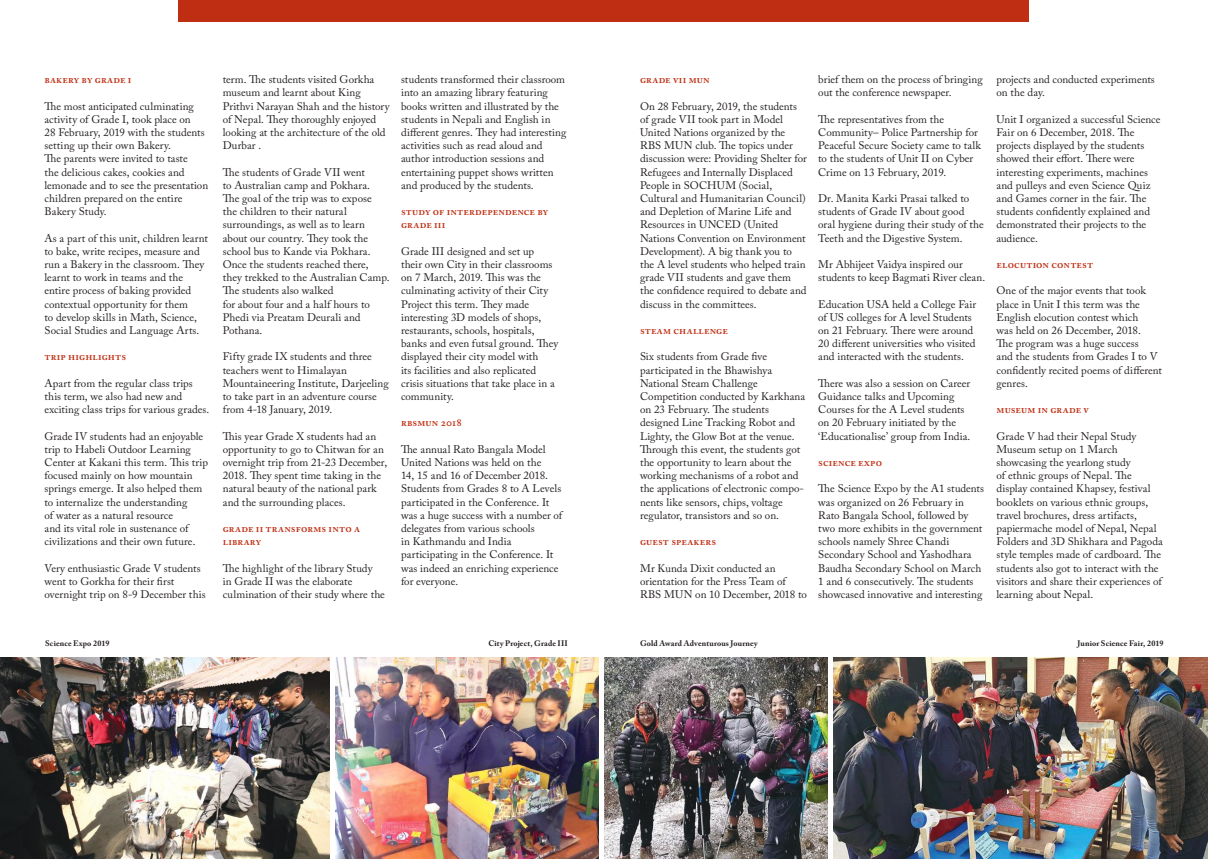
<style>
.page{position:relative;width:1208px;height:859px;background:#fff}
.page>*{position:absolute;margin:0;border:0;box-sizing:border-box;transform-origin:0 0}
.t1{font:11px/13.2px "Adobe Caslon Pro";color:#241f1f}
.t2{font:600 11px/13.2px "Adobe Caslon Pro";letter-spacing:.01em;color:#bf2e12}
.t3{font:700 8px "Adobe Caslon Pro";letter-spacing:.015em;color:#241f1f}
</style>
<div class="page">
<img style="left:335px;top:657px;width:263px;height:202px">
<div style="left:179px;top:0;width:850px;height:21px;background:#bf2e12"></div>
<img style="left:604px;top:657px;width:223px;height:202px">
<img style="left:0;top:657px;width:329px;height:202px">
<img style="left:833px;top:657px;width:375px;height:202px">
<p class="t2" style="left:45px;top:73px;width:89px">bakery by grade i</p>
<p class="t1" style="left:45px;top:99px;width:165px">The most anticipated culminating activity of Grade I, took place on<br>28 February, 2019 with the students setting up their own Bakery.<br>The parents were invited to taste<br>the delicious cakes, cookies and lemonade and to see the presentation children prepared on the entire<br>Bakery Study.</p>
<p class="t1" style="left:45px;top:231px;width:165px">As a part of this unit, children learnt to bake, write recipes, measure and run a Bakery in the classroom. They learnt to work in teams and the entire process of baking provided contextual opportunity for them<br>to develop skills in Math, Science, Social Studies and Language Arts.</p>
<p class="t2" style="left:45px;top:350px;width:83px">trip highlights</p>
<p class="t1" style="left:45px;top:376px;width:166px">Apart from the regular class trips this term, we also had new and exciting class trips for various grades.</p>
<p class="t1" style="left:45px;top:429px;width:165px">Grade IV students had an enjoyable trip to Habeli Outdoor Learning Center at Kakani this term. This trip focused mainly on how mountain springs emerge. It also helped them to internalize the understanding<br>of water as a natural resource<br>and its vital role in sustenance of civilizations and their own future.</p>
<p class="t1" style="left:45px;top:561px;width:163px">Very enthusiastic Grade V students went to Gorkha for their first overnight trip on 8-9 December this</p>
<p class="t1" style="left:223px;top:73px;width:168px">term. The students visited Gorkha museum and learnt about King<br>Prithvi Narayan Shah and the history of Nepal. They thoroughly enjoyed looking at the architecture of the old<br>Durbar .</p>
<p class="t1" style="left:223px;top:165px;width:168px">The students of Grade VII went<br>to Australian camp and Pokhara.<br>The goal of the trip was to expose<br>the children to their natural surroundings, as well as to learn about our country. They took the school bus to Kande via Pokhara.<br>Once the students reached there, they trekked to the Australian Camp.<br>The students also walked<br>for about four and a half hours to<br>Phedi via Preatam Deurali and<br>Pothana.</p>
<p class="t1" style="left:223px;top:350px;width:167px">Fifty grade IX students and three teachers went to Himalayan<br>Mountaineering Institute, Darjeeling to take part in an adventure course from 4-18 January, 2019.</p>
<p class="t1" style="left:223px;top:429px;width:166px">This year Grade X students had an opportunity to go to Chitwan for an overnight trip from 21-23 December, 2018. They spent time taking in the natural beauty of the national park and the surrounding places.</p>
<p class="t2" style="left:223px;top:522px;width:139px">grade ii transforms into a library</p>
<p class="t1" style="left:223px;top:561px;width:164px">The highlight of the library Study<br>in Grade II was the elaborate culmination of their study where the</p>
<p class="t1" style="left:401px;top:73px;width:167px">students transformed their classroom into an amazing library featuring books written and illustrated by the students in Nepali and English in different genres. They had interesting activities such as read aloud and author introduction sessions and entertaining puppet shows written and produced by the students.</p>
<p class="t2" style="left:401px;top:205px;width:149px">study of interdependence by grade iii</p>
<p class="t1" style="left:401px;top:244px;width:159px">Grade III designed and set up<br>their own City in their classrooms on 7 March, 2019. This was the culminating activity of their City<br>Project this term. They made interesting 3D models of shops, restaurants, schools, hospitals, banks and even futsal ground. They displayed their city model with<br>its facilities and also replicated crisis situations that take place in a community.</p>
<p class="t2" style="left:401px;top:416px;width:63px">rbsmun 2018</p>
<p class="t1" style="left:401px;top:442px;width:163px">The annual Rato Bangala Model<br>United Nations was held on the<br>14, 15 and 16 of December 2018.<br>Students from Grades 8 to A Levels participated in the Conference. It was a huge success with a number of delegates from various schools<br>in Kathmandu and India participating in the Conference. It was indeed an enriching experience for everyone.</p>
<p class="t2" style="left:640px;top:73px;width:71px">grade vii mun</p>
<p class="t1" style="left:640px;top:99px;width:168px">On 28 February, 2019, the students of grade VII took part in Model<br>United Nations organized by the<br>RBS MUN club. The topics under discussion were: Providing Shelter for<br>Refugees and Internally Displaced<br>People in SOCHUM (Social,<br>Cultural and Humanitarian Council) and Depletion of Marine Life and<br>Resources in UNCED (United<br>Nations Convention on Environment<br>Development). A big thank you to the A level students who helped train grade VII students and gave them the confidence required to debate and discuss in the committees.</p>
<p class="t2" style="left:640px;top:324px;width:89px">steam challenge</p>
<p class="t1" style="left:640px;top:350px;width:167px">Six students from Grade five participated in the Bhawishya<br>National Steam Challenge<br>Competition conducted by Karkhana on 23 February. The students designed Line Tracking Robot and<br>Lighty, the Glow Bot at the venue.<br>Through this event, the students got the opportunity to learn about the working mechanisms of a robot and the applications of electronic compo&shy;nents like sensors, chips, voltage regulator, transistors and so on.</p>
<p class="t2" style="left:640px;top:535px;width:78px">guest speakers</p>
<p class="t1" style="left:640px;top:561px;width:168px">Mr Kunda Dixit conducted an orientation for the Press Team of<br>RBS MUN on 10 December, 2018 to</p>
<p class="t1" style="left:818px;top:73px;width:166px">brief them on the process of bringing out the conference newspaper.</p>
<p class="t1" style="left:818px;top:112px;width:164px">The representatives from the<br>Community– Police Partnership for<br>Peaceful Secure Society came to talk to the students of Unit II on Cyber<br>Crime on 13 February, 2019.</p>
<p class="t1" style="left:818px;top:192px;width:167px">Dr. Manita Karki Prasai talked to students of Grade IV about good oral hygiene during their study of the Teeth and the Digestive System.</p>
<p class="t1" style="left:818px;top:258px;width:168px">Mr Abhijeet Vaidya inspired our students to keep Bagmati River clean.</p>
<p class="t1" style="left:818px;top:297px;width:160px">Education USA held a College Fair of US colleges for A level Students on 21 February. There were around 20 different universities who visited and interacted with the students.</p>
<p class="t1" style="left:818px;top:376px;width:154px">There was also a session on Career<br>Guidance talks and Upcoming<br>Courses for the A Level students on 20 February initiated by the ‘Educationalise’ group from India.</p>
<p class="t2" style="left:818px;top:456px;width:65px">science expo</p>
<p class="t1" style="left:818px;top:482px;width:167px">The Science Expo by the A1 students was organized on 26 February in Rato Bangala School, followed by two more exhibits in the government schools namely Shree Chandi Secondary School and Yashodhara Baudha Secondary School on March 1 and 6 consecutively. The students showcased innovative and interesting</p>
<p class="t1" style="left:996px;top:73px;width:160px">projects and conducted experiments on the day.</p>
<p class="t1" style="left:996px;top:112px;width:165px">Unit I organized a successful Science<br>Fair on 6 December, 2018. The projects displayed by the students showed their effort. There were interesting experiments, machines and pulleys and even Science Quiz and Games corner in the fair. The students confidently explained and demonstrated their projects to the audience.</p>
<p class="t2" style="left:996px;top:258px;width:98px">elocution contest</p>
<p class="t1" style="left:996px;top:284px;width:167px">One of the major events that took place in Unit I this term was the<br>English elocution contest which<br>was held on 26 December, 2018.<br>The program was a huge success<br>and the students from Grades I to V confidently recited poems of different genres.</p>
<p class="t2" style="left:996px;top:403px;width:94px">museum in grade v</p>
<p class="t1" style="left:996px;top:429px;width:168px">Grade V had their Nepal Study<br>Museum setup on 1 March showcasing the yearlong study<br>of ethnic groups of Nepal. The display contained Khapsey, festival booklets on various ethnic groups, travel brochures, dress artifacts, papiermache model of Nepal, Nepal<br>Folders and 3D Shikhara and Pagoda style temples made of cardboard. The students also got to interact with the visitors and share their experiences of learning about Nepal.</p>
<p class="t3" style="left:45px;top:638px;width:66px">Science Expo 2019</p>
<p class="t3" style="left:488px;top:638px;width:81px">City Project, Grade III</p>
<p class="t3" style="left:640px;top:638px;width:119px">Gold Award Adventurous Journey</p>
<p class="t3" style="left:1077px;top:638px;width:87px">Junior Science Fair, 2019</p>
</div>
